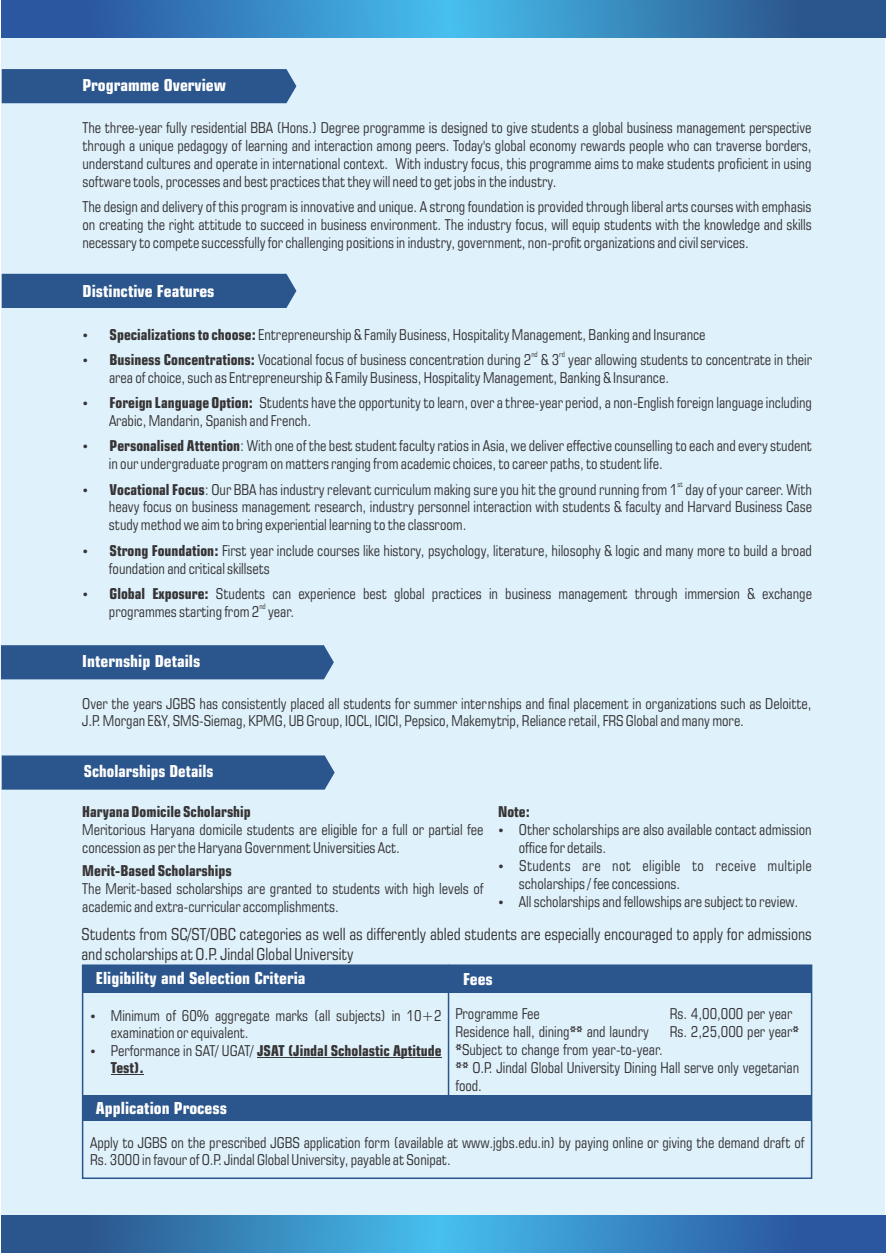
<style>
.page{position:relative;width:886px;height:1253px;background:#fff}
.page>*{position:absolute;margin:0;border:0;box-sizing:border-box;transform-origin:0 0}
.t1{font:condensed 16.5px/19.8px "Square 721 BT";color:#373435}
.t2{font:700 condensed 16.5px "Square 721 BT";color:#fefefe;scale:1.04 1}
.t3{font:700 condensed 16.5px "Square 721 BT";color:#fefefe}
.t4{font:condensed 15px/18px "Square 721 BT";color:#373435}
.t5{font:700 condensed 15px "Square 721 BT";color:#373435}
.t6{font:condensed 7.5px "Square 721 BT";color:#373435}
.s1{font-weight:700}
</style>
<div class="page">
<div style="left:1px;top:37px;width:883px;height:1216px;background:#dff2fc"></div>
<div style="left:2px;top:69px;width:294px;height:34px;background:#2b568d"></div>
<div style="left:2px;top:274px;width:294px;height:34px;background:#2b568d"></div>
<div style="left:1px;top:645px;width:333px;height:34px;background:#2b568d"></div>
<div style="left:82px;top:964px;width:730px;height:215px;border:2px solid #2b568d"></div>
<hr style="left:257px;top:1057px;width:184px;height:1px;background:#373435">
<hr style="left:111px;top:1074px;width:32px;height:1px;background:#373435">
<div style="left:83px;top:1095px;width:729px;height:26px;background:#2b568d"></div>
<svg style="left:2px;top:755px;width:333px;height:35px;background:#315c91"></svg>
<div style="left:83px;top:965px;width:729px;height:28px;background:#2b568d"></div>
<hr style="left:448px;top:965px;width:1px;height:131px;background:#2b568d">
<svg style="left:1px;top:0;width:884px;height:37px;background:#3580ba"></svg>
<svg style="left:2px;top:1215px;width:883px;height:38px;background:#3680ba"></svg>
<p class="t2" style="left:83px;top:78px;width:139px">Programme Overview</p>
<p class="t4" style="left:82px;top:120px;width:730px;text-align:justify">The three-year fully residential BBA (Hons.) Degree programme is designed to give students a global business management perspective through a unique pedagogy of learning and interaction among peers. Today's global economy rewards people who can traverse borders, understand cultures and operate in international context. With industry focus, this programme aims to make students proficient in using software tools, processes and best practices that they will need to get jobs in the industry.</p>
<p class="t4" style="left:82px;top:199px;width:731px;text-align:justify">The design and delivery of this program is innovative and unique. A strong foundation is provided through liberal arts courses with emphasis on creating the right attitude to succeed in business environment. The industry focus, will equip students with the knowledge and skills necessary to compete successfully for challenging positions in industry, government, non-profit organizations and civil services.</p>
<p class="t2" style="left:83px;top:284px;width:128px">Distinctive Features</p>
<p class="t4" style="left:110px;top:327px;width:597px"><span class="s1">Specializations to choose:</span> Entrepreneurship &amp; Family Business, Hospitality Management, Banking and Insurance</p>
<p class="t6" style="left:531px;top:352px;width:8px">nd</p>
<p class="t6" style="left:559px;top:352px;width:7px">rd</p>
<p class="t4" style="left:109px;top:352px;width:704px"><span class="s1">Business Concentrations:</span> Vocational focus of business concentration during 2 &amp; 3 year allowing students to concentrate in their area of choice, such as Entrepreneurship &amp; Family Business, Hospitality Management, Banking &amp; Insurance.</p>
<p class="t4" style="left:109px;top:395px;width:704px"><span class="s1">Foreign Language Option:</span> Students have the opportunity to learn, over a three-year period, a non-English foreign language including<br>Arabic, Mandarin, Spanish and French.</p>
<p class="t4" style="left:109px;top:438px;width:704px"><span class="s1">Personalised Attention</span>: With one of the best student faculty ratios in Asia, we deliver effective counselling to each and every student in our undergraduate program on matters ranging from academic choices, to career paths, to student life.</p>
<p class="t6" style="left:677px;top:481px;width:7px">st</p>
<p class="t4" style="left:109px;top:482px;width:704px;text-align:justify"><span class="s1">Vocational Focus</span>: Our BBA has industry relevant curriculum making sure you hit the ground running from 1 day of your career. With heavy focus on business management research, industry personnel interaction with students &amp; faculty and Harvard Business Case study method we aim to bring experiential learning to the classroom.</p>
<p class="t4" style="left:109px;top:543px;width:704px"><span class="s1">Strong Foundation:</span> First year include courses like history, psychology, literature, hilosophy &amp; logic and many more to build a broad foundation and critical skillsets</p>
<p class="t4" style="left:109px;top:586px;width:704px"><span class="s1">Global Exposure:</span> Students can experience best global practices in business management through immersion &amp; exchange</p>
<p class="t6" style="left:259px;top:604px;width:8px">nd</p>
<p class="t4" style="left:109px;top:604px;width:187px">programmes starting from 2 year.</p>
<p class="t2" style="left:82px;top:654px;width:115px">Internship Details</p>
<p class="t4" style="left:82px;top:696px;width:731px;line-height:17px">Over the years JGBS has consistently placed all students for summer internships and final placement in organizations such as Deloitte,<br>J.P. Morgan E&amp;Y, SMS-Siemag, KPMG, UB Group, IOCL, ICICI, Pepsico, Makemytrip, Reliance retail, FRS Global and many more.</p>
<p class="t3" style="left:84px;top:764px;width:131px">Scholarships Details</p>
<p class="t5" style="left:82px;top:805px;width:170px">Haryana Domicile Scholarship</p>
<p class="t4" style="left:82px;top:822px;width:403px">Meritorious Haryana domicile students are eligible for a full or partial fee concession as per the Haryana Government Universities Act.</p>
<p class="t5" style="left:82px;top:865px;width:151px">Merit-Based Scholarships</p>
<p class="t4" style="left:82px;top:881px;width:403px">The Merit-based scholarships are granted to students with high levels of academic and extra-curricular accomplishments.</p>
<p class="t5" style="left:498px;top:805px;width:33px">Note:</p>
<p class="t4" style="left:519px;top:822px;width:294px">Other scholarships are also available contact admission office for details.<br>Students are not eligible to receive multiple scholarships / fee concessions.<br>All scholarships and fellowships are subject to review.</p>
<p class="t1" style="left:81px;top:926px;width:732px">Students from SC/ST/OBC categories as well as differently abled students are especially encouraged to apply for admissions and scholarships at O.P. Jindal Global University</p>
<p class="t2" style="left:96px;top:971px;width:203px">Eligibility and Selection Criteria</p>
<p class="t2" style="left:463px;top:972px;width:30px">Fees</p>
<p class="t4" style="left:111px;top:1008px;width:332px;line-height:17.4px">Minimum of 60% aggregate marks (all subjects) in 10+2 examination or equivalent.<br>Performance in SAT/ UGAT/ <span class="s1">JSAT (Jindal Scholastic Aptitude Test).</span></p>
<p class="t4" style="left:455px;top:1006px;width:86px">Programme Fee</p>
<p class="t4" style="left:669px;top:1006px;width:124px">Rs. 4,00,000 per year</p>
<p class="t4" style="left:455px;top:1024px;width:195px">Residence hall, dining<span class="s1">**</span> and laundry</p>
<p class="t4" style="left:669px;top:1024px;width:131px">Rs. 2,25,000 per year<span class="s1">*</span></p>
<p class="t4" style="left:455px;top:1042px;width:345px"><span class="s1">*</span>Subject to change from year-to-year.<br><span class="s1">**</span> O.P. Jindal Global University Dining Hall serve only vegetarian food.</p>
<p class="t2" style="left:96px;top:1102px;width:127px">Application Process</p>
<p class="t4" style="left:90px;top:1135px;width:715px;line-height:17.1px">Apply to JGBS on the prescribed JGBS application form (available at www.jgbs.edu.in) by paying online or giving the demand draft of<br>Rs. 3000 in favour of O.P. Jindal Global University, payable at Sonipat.</p>
</div>
